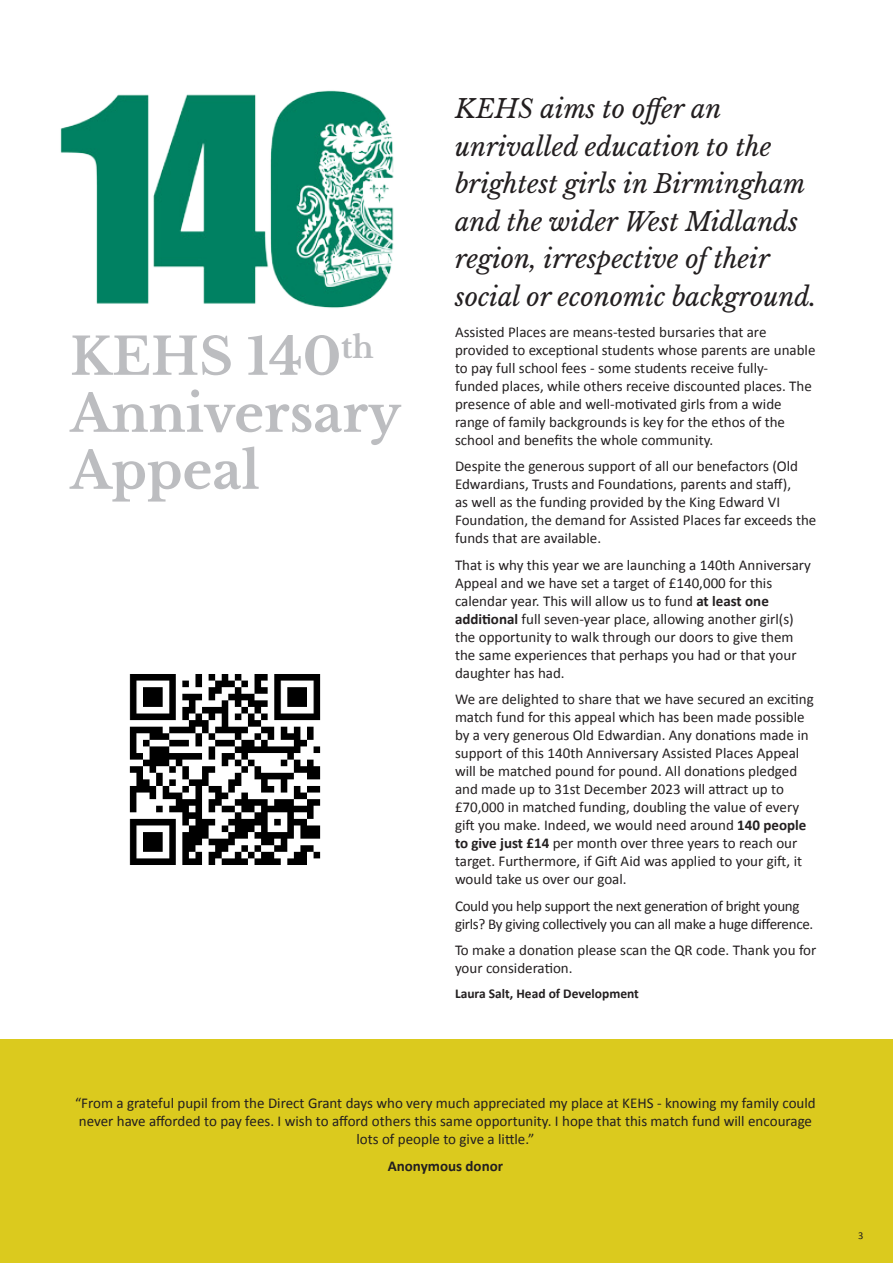
<style>
.page{position:relative;width:893px;height:1263px;background:#fff}
.page>*{position:absolute;margin:0;border:0;box-sizing:border-box;transform-origin:0 0}
.t1{font:700 51px/57px "Libre Baskerville";color:#bcbdc0}
.t2{font:italic 25.5px/37.5px "Libre Baskerville";color:#231f20}
.t3{font:15px/18px "Calibri";color:#231f20}
.t4{font:15px/18px "Calibri";letter-spacing:-.02em;color:#231f20}
.t5{font:700 15px "Calibri";color:#231f20}
.t6{font:700 13.5px "Calibri";color:#231f20}
.t7{font:10.5px "Calibri";color:#231f20}
.s1{font-weight:700}
</style>
<div class="page">
<div style="left:0;top:1040px;width:893px;height:223px;background:#dbca1e"></div>
<img style="left:129px;top:674px;width:192px;height:191px">
<img style="left:60px;top:90px;width:334px;height:218px">
<p class="t1" style="left:70px;top:328px;width:332px">KEHS 140<sup>th<br></sup>Anniversary<br>Appeal</p>
<p class="t2" style="left:455px;top:90px;width:363px">KEHS aims to offer an unrivalled education to the brightest girls in Birmingham and the wider West Midlands region, irrespective of their social or economic background.</p>
<p class="t3" style="left:455px;top:323px;width:362px">Assisted Places are means-tested bursaries that are provided to exceptional students whose parents are unable to pay full school fees - some students receive fully-<br>funded places, while others receive discounted places. The presence of able and well-motivated girls from a wide range of family backgrounds is key for the ethos of the school and benefits the whole community.</p>
<p class="t3" style="left:455px;top:457px;width:363px">Despite the generous support of all our benefactors (Old Edwardians, Trusts and Foundations, parents and staff),<br>as well as the funding provided by the King Edward VI Foundation, the demand for Assisted Places far exceeds the funds that are available.</p>
<p class="t3" style="left:455px;top:556px;width:358px">That is why this year we are launching a 140th Anniversary Appeal and we have set a target of £140,000 for this calendar year. This will allow us to fund <span class="s1">at least one additional</span> full seven-year place, allowing another girl(s) the opportunity to walk through our doors to give them the same experiences that perhaps you had or that your daughter has had.</p>
<p class="t3" style="left:455px;top:690px;width:360px">We are delighted to share that we have secured an exciting match fund for this appeal which has been made possible by a very generous Old Edwardian. Any donations made in support of this 140th Anniversary Assisted Places Appeal will be matched pound for pound. All donations pledged and made up to 31st December 2023 will attract up to £70,000 in matched funding, doubling the value of every gift you make. Indeed, we would need around <span class="s1">140 people to give just £14</span> per month over three years to reach our target. Furthermore, if Gift Aid was applied to your gift, it would take us over our goal.</p>
<p class="t4" style="left:455px;top:897px;width:360px">Could you help support the next generation of bright young girls? By giving collectively you can all make a huge difference.</p>
<p class="t3" style="left:455px;top:941px;width:363px">To make a donation please scan the QR code. Thank you for your consideration.</p>
<p class="t6" style="left:455px;top:985px;width:185px">Laura Salt, Head of Development</p>
<p class="t3" style="left:75px;top:1094px;width:742px;text-align:center">“From a grateful pupil from the Direct Grant days who very much appreciated my place at KEHS - knowing my family could never have afforded to pay fees. I wish to afford others this same opportunity. I hope that this match fund will encourage lots of people to give a little.”</p>
<p class="t5" style="left:388px;top:1156px;width:117px">Anonymous donor</p>
<p class="t7" style="left:858px;top:1228px;width:7px">3</p>
</div>
